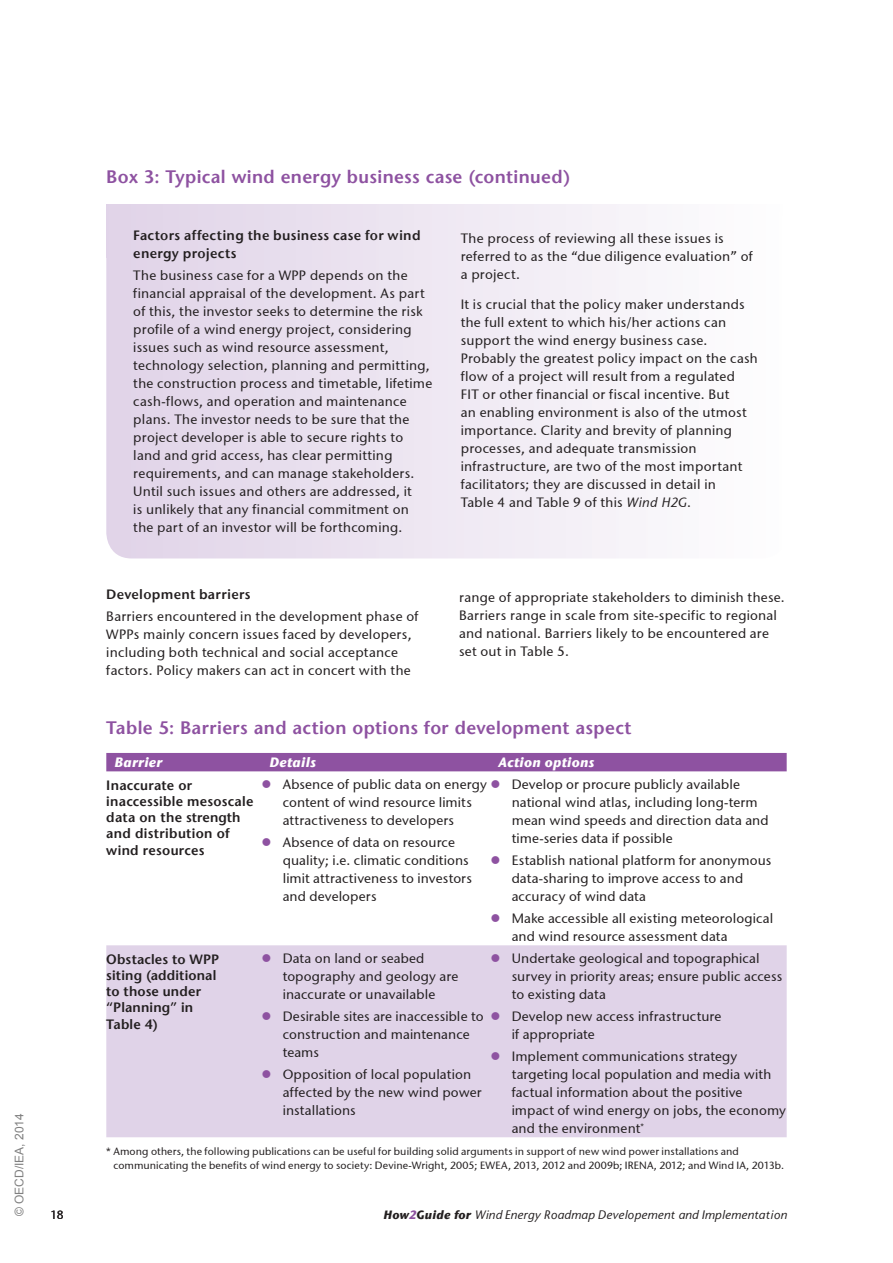
<style>
.page{position:relative;width:893px;height:1263px;background:#fff}
.page>*{position:absolute;margin:0;border:0;box-sizing:border-box;transform-origin:0 0}
.t1{font:600 18px "Stone Sans LT";letter-spacing:.02em;color:#8e52a1}
.t2{font:13.5px/18px "Stone Sans ITCTT Medium";letter-spacing:.015em;color:#231f20}
.t3{font:600 13.5px/16.2px "Stone Sans LT";letter-spacing:.015em;color:#231f20}
.t4{font:13.5px/18px "Stone Sans ITC Semi";letter-spacing:.02em;color:#231f20}
.t5{font:italic 700 13.5px "Stone Sans ITC";letter-spacing:.02em;color:#fff}
.t6{font:italic 12px "Stone Sans";letter-spacing:.025em;color:#231f20}
.t7{font:12px "Arial";color:#808080}
.t8{font:12px "Stone Sans ITCTT Medium";color:#231f20}
.t9{font:10.5px/13.5px "Stone Sans ITCTT Medium";letter-spacing:.01em;color:#231f20}
.s1{font-style:italic}
.s2{font-family:"Stone Sans ITC";font-weight:700}
.s3{font-family:"Stone Sans ITC";font-weight:700;color:#8e52a1}
</style>
<div class="page">
<svg style="left:106px;top:204px;width:541px;height:354px"></svg>
<div style="left:106px;top:753px;width:681px;height:18px;background:#8e52a1"></div>
<div style="left:106px;top:945px;width:681px;height:192px;background:#e0d3e8"></div>
<svg style="left:263px;top:953px;width:7px;height:8px"></svg>
<svg style="left:263px;top:1012px;width:7px;height:8px"></svg>
<svg style="left:263px;top:1070px;width:7px;height:8px"></svg>
<svg style="left:492px;top:953px;width:7px;height:8px"></svg>
<svg style="left:492px;top:1012px;width:7px;height:8px"></svg>
<svg style="left:492px;top:1052px;width:7px;height:8px"></svg>
<p class="t7" style="left:13px;top:1216px;width:104px;rotate:-90deg">© OECD/IEA, 2014</p>
<h1 class="t1" style="left:106px;top:166px;width:466px">Box 3: Typical wind energy business case (continued)</h1>
<p class="t4" style="left:133px;top:226px;width:289px">Factors affecting the business case for wind energy projects</p>
<p class="t2" style="left:133px;top:266px;width:300px">The business case for a WPP depends on the financial appraisal of the development. As part of this, the investor seeks to determine the risk profile of a wind energy project, considering issues such as wind resource assessment, technology selection, planning and permitting, the construction process and timetable, lifetime cash-‐flows, and operation and maintenance plans. The investor needs to be sure that the project developer is able to secure rights to land and grid access, has clear permitting requirements, and can manage stakeholders.<br>Until such issues and others are addressed, it<br>is unlikely that any financial commitment on the part of an investor will be forthcoming.</p>
<p class="t4" style="left:106px;top:585px;width:146px">Development barriers</p>
<p class="t2" style="left:106px;top:607px;width:314px">Barriers encountered in the development phase of WPPs mainly concern issues faced by developers, including both technical and social acceptance factors. Policy makers can act in concert with the</p>
<p class="t2" style="left:461px;top:229px;width:294px">The process of reviewing all these issues is referred to as the “due diligence evaluation” of a project.</p>
<p class="t2" style="left:461px;top:295px;width:298px">It is crucial that the policy maker understands the full extent to which his/her actions can support the wind energy business case.<br>Probably the greatest policy impact on the cash flow of a project will result from a regulated<br>FIT or other financial or fiscal incentive. But<br>an enabling environment is also of the utmost importance. Clarity and brevity of planning processes, and adequate transmission infrastructure, are two of the most important facilitators; they are discussed in detail in<br>Table 4 and Table 9 of this <span class="s1">Wind H2G</span>.</p>
<p class="t2" style="left:459px;top:588px;width:327px">range of appropriate stakeholders to diminish these.<br>Barriers range in scale from site-‐specific to regional and national. Barriers likely to be encountered are set out in Table 5.</p>
<h1 class="t1" style="left:106px;top:717px;width:527px">Table 5: Barriers and action options for development aspect</h1>
<p class="t5" style="left:114px;top:754px;width:50px">Barrier</p>
<p class="t5" style="left:270px;top:754px;width:48px">Details</p>
<p class="t5" style="left:498px;top:754px;width:97px">Action options</p>
<p class="t3" style="left:106px;top:777px;width:149px">Inaccurate or inaccessible mesoscale data on the strength and distribution of wind resources</p>
<p class="t2" style="left:283px;top:775px;width:206px">Absence of public data on energy content of wind resource limits attractiveness to developers</p>
<p class="t2" style="left:512px;top:775px;width:258px">Develop or procure publicly available national wind atlas, including long-‐term mean wind speeds and direction data and time-‐series data if possible</p>
<p class="t2" style="left:512px;top:851px;width:261px">Establish national platform for anonymous data-‐sharing to improve access to and accuracy of wind data</p>
<p class="t2" style="left:512px;top:909px;width:263px">Make accessible all existing meteorological and wind resource assessment data</p>
<p class="t2" style="left:283px;top:833px;width:191px">Absence of data on resource quality; i.e. climatic conditions limit attractiveness to investors and developers</p>
<p class="t3" style="left:106px;top:951px;width:114px">Obstacles to WPP siting (additional to those under “Planning” in<br>Table 4)</p>
<p class="t2" style="left:283px;top:949px;width:177px">Data on land or seabed topography and geology are inaccurate or unavailable</p>
<p class="t2" style="left:512px;top:949px;width:272px">Undertake geological and topographical survey in priority areas; ensure public access to existing data</p>
<p class="t2" style="left:512px;top:1007px;width:211px">Develop new access infrastructure if appropriate</p>
<p class="t2" style="left:512px;top:1047px;width:276px">Implement communications strategy targeting local population and media with factual information about the positive impact of wind energy on jobs, the economy and the environment<sup>*</sup></p>
<p class="t9" style="left:113px;top:1145px;width:672px;text-indent:-7px">* Among others, the following publications can be useful for building solid arguments in support of new wind power installations and communicating the benefits of wind energy to society: Devine-‐Wright, 2005; EWEA, 2013, 2012 and 2009b; IRENA, 2012; and Wind IA, 2013b.</p>
<p class="t2" style="left:283px;top:1007px;width:202px">Desirable sites are inaccessible to construction and maintenance teams</p>
<p class="t2" style="left:283px;top:1065px;width:200px">Opposition of local population affected by the new wind power installations</p>
<p class="t8" style="left:51px;top:1208px;width:15px">18</p>
<p class="t6" style="left:383px;top:1210px;width:405px"><span class="s2">How</span><span class="s3">2</span><span class="s2">Guide for</span> Wind Energy Roadmap Developement and Implementation</p>
</div>
